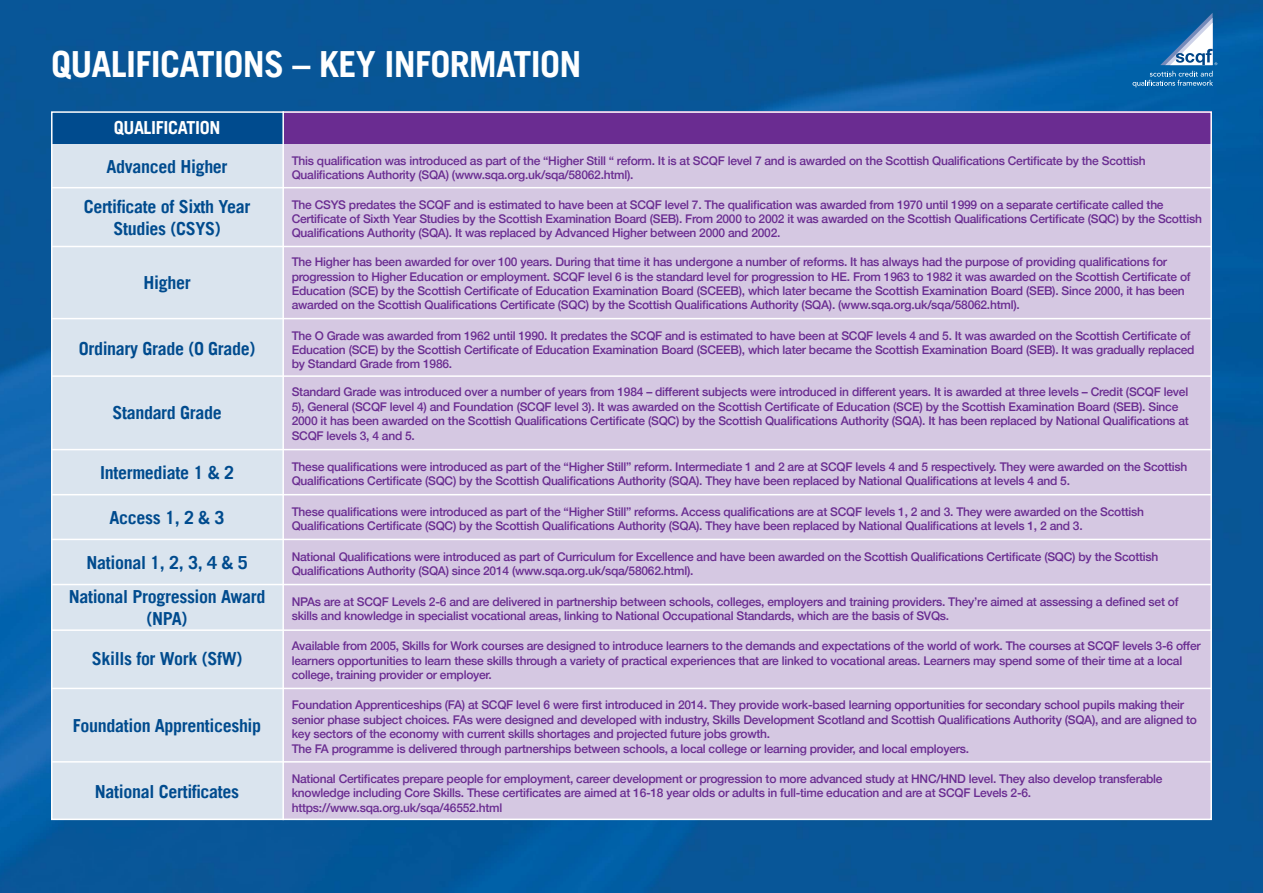
<style>
.page{position:relative;width:1263px;height:893px;background:#fff}
.page>*{position:absolute;margin:0;border:0;box-sizing:border-box;transform-origin:0 0}
.t1{font:700 36px "Trade Gothic LT";letter-spacing:-.02em;color:#fff}
.t2{font:700 18px/21.6px "Trade Gothic LT";letter-spacing:-.02em;color:#004b8e;text-align:center}
.t3{font:700 18px "Trade Gothic LT";letter-spacing:-.02em;color:#fff}
.t4{font:500 12px/14.4px "Helvetica Neue";letter-spacing:-.02em;color:#6a2c91}
</style>
<div class="page">
<img style="left:0;top:0;width:1263px;height:893px">
<svg style="left:1132px;top:71px;width:81px;height:16px"></svg>
<svg style="left:1160px;top:13px;width:57px;height:52px"></svg>
<div style="left:51px;top:111px;width:232px;height:34px;background:#004b8e"></div>
<div style="left:283px;top:111px;width:929px;height:34px;background:#6a2c91"></div>
<div style="left:51px;top:145px;width:232px;height:675px;background:#dae4ee"></div>
<div style="left:283px;top:145px;width:929px;height:675px;background:#d5c8e2"></div>
<hr style="left:51px;top:187px;width:1161px;height:1px;background:#fff">
<hr style="left:51px;top:246px;width:1161px;height:1px;background:#fff">
<hr style="left:51px;top:318px;width:1161px;height:1px;background:#fff">
<hr style="left:51px;top:375px;width:1161px;height:2px;background:#fff">
<hr style="left:51px;top:449px;width:1161px;height:1px;background:#fff">
<hr style="left:51px;top:494px;width:1161px;height:1px;background:#fff">
<hr style="left:51px;top:539px;width:1161px;height:1px;background:#fff">
<hr style="left:51px;top:584px;width:1161px;height:1px;background:#fff">
<hr style="left:51px;top:629px;width:1161px;height:2px;background:#fff">
<hr style="left:51px;top:688px;width:1161px;height:1px;background:#fff">
<hr style="left:51px;top:761px;width:1161px;height:2px;background:#fff">
<hr style="left:282px;top:111px;width:2px;height:709px;background:#fff">
<h1 class="t1" style="left:51px;top:42px;width:532px">QUALIFICATIONS – KEY INFORMATION</h1>
<h2 class="t3" style="left:114px;top:117px;width:108px">QUALIFICATION</h2>
<h2 class="t2" style="left:107px;top:155px;width:122px">Advanced Higher</h2>
<h2 class="t2" style="left:84px;top:195px;width:168px">Certificate of Sixth Year<br>Studies (CSYS)</h2>
<h2 class="t2" style="left:144px;top:272px;width:49px">Higher</h2>
<h2 class="t2" style="left:79px;top:337px;width:178px">Ordinary Grade (O Grade)</h2>
<h2 class="t2" style="left:112px;top:401px;width:111px">Standard Grade</h2>
<h2 class="t2" style="left:100px;top:461px;width:135px">Intermediate 1 &amp; 2</h2>
<h2 class="t2" style="left:110px;top:506px;width:117px">Access 1, 2 &amp; 3</h2>
<h2 class="t2" style="left:69px;top:545px;width:198px;line-height:34.3px">National 1, 2, 3, 4 &amp; 5<br>National Progression Award</h2>
<h2 class="t2" style="left:147px;top:607px;width:42px">(NPA)</h2>
<h2 class="t2" style="left:92px;top:648px;width:152px">Skills for Work (SfW)</h2>
<h2 class="t2" style="left:73px;top:714px;width:190px">Foundation Apprenticeship</h2>
<h2 class="t2" style="left:95px;top:780px;width:146px">National Certificates</h2>
<p class="t4" style="left:292px;top:152px;width:855px">This qualification was introduced as part of the “Higher Still “ reform. It is at SCQF level 7 and is awarded on the Scottish Qualifications Certificate by the Scottish<br>Qualifications Authority (SQA) (www.sqa.org.uk/sqa/58062.html).</p>
<p class="t4" style="left:292px;top:196px;width:912px">The CSYS predates the SCQF and is estimated to have been at SCQF level 7. The qualification was awarded from 1970 until 1999 on a separate certificate called the<br>Certificate of Sixth Year Studies by the Scottish Examination Board (SEB). From 2000 to 2002 it was awarded on the Scottish Qualifications Certificate (SQC) by the Scottish<br>Qualifications Authority (SQA). It was replaced by Advanced Higher between 2000 and 2002.</p>
<p class="t4" style="left:292px;top:254px;width:900px">The Higher has been awarded for over 100 years. During that time it has undergone a number of reforms. It has always had the purpose of providing qualifications for progression to Higher Education or employment. SCQF level 6 is the standard level for progression to HE. From 1963 to 1982 it was awarded on the Scottish Certificate of Education (SCE) by the Scottish Certificate of Education Examination Board (SCEEB), which later became the Scottish Examination Board (SEB). Since 2000, it has been awarded on the Scottish Qualifications Certificate (SQC) by the Scottish Qualifications Authority (SQA). (www.sqa.org.uk/sqa/58062.html).</p>
<p class="t4" style="left:292px;top:327px;width:904px">The O Grade was awarded from 1962 until 1990. It predates the SCQF and is estimated to have been at SCQF levels 4 and 5. It was awarded on the Scottish Certificate of<br>Education (SCE) by the Scottish Certificate of Education Examination Board (SCEEB), which later became the Scottish Examination Board (SEB). It was gradually replaced by Standard Grade from 1986.</p>
<p class="t4" style="left:292px;top:384px;width:899px">Standard Grade was introduced over a number of years from 1984 – different subjects were introduced in different years. It is awarded at three levels – Credit (SCQF level 5), General (SCQF level 4) and Foundation (SCQF level 3). It was awarded on the Scottish Certificate of Education (SCE) by the Scottish Examination Board (SEB). Since 2000 it has been awarded on the Scottish Qualifications Certificate (SQC) by the Scottish Qualifications Authority (SQA). It has been replaced by National Qualifications at SCQF levels 3, 4 and 5.</p>
<p class="t4" style="left:292px;top:459px;width:897px">These qualifications were introduced as part of the “Higher Still” reform. Intermediate 1 and 2 are at SCQF levels 4 and 5 respectively. They were awarded on the Scottish<br>Qualifications Certificate (SQC) by the Scottish Qualifications Authority (SQA). They have been replaced by National Qualifications at levels 4 and 5.</p>
<p class="t4" style="left:292px;top:503px;width:854px">These qualifications were introduced as part of the “Higher Still” reforms. Access qualifications are at SCQF levels 1, 2 and 3. They were awarded on the Scottish<br>Qualifications Certificate (SQC) by the Scottish Qualifications Authority (SQA). They have been replaced by National Qualifications at levels 1, 2 and 3.</p>
<p class="t4" style="left:292px;top:548px;width:868px">National Qualifications were introduced as part of Curriculum for Excellence and have been awarded on the Scottish Qualifications Certificate (SQC) by the Scottish<br>Qualifications Authority (SQA) since 2014 (www.sqa.org.uk/sqa/58062.html).</p>
<p class="t4" style="left:292px;top:593px;width:888px">NPAs are at SCQF Levels 2-6 and are delivered in partnership between schools, colleges, employers and training providers. They’re aimed at assessing a defi ned set of skills and knowledge in specialist vocational areas, linking to National Occupational Standards, which are the basis of SVQs.</p>
<p class="t4" style="left:292px;top:638px;width:910px">Available from 2005, Skills for Work courses are designed to introduce learners to the demands and expectations of the world of work. The courses at SCQF levels 3-6 offer learners opportunities to learn these skills through a variety of practical experiences that are linked to vocational areas. Learners may spend some of their time at a local college, training provider or employer.</p>
<p class="t4" style="left:292px;top:697px;width:907px">Foundation Apprenticeships (FA) at SCQF level 6 were fi rst introduced in 2014. They provide work-based learning opportunities for secondary school pupils making their senior phase subject choices. FAs were designed and developed with industry, Skills Development Scotland and Scottish Qualifications Authority (SQA), and are aligned to key sectors of the economy with current skills shortages and projected future jobs growth.<br>The FA programme is delivered through partnerships between schools, a local college or learning provider, and local employers.</p>
<p class="t4" style="left:292px;top:770px;width:872px">National Certificates prepare people for employment, career development or progression to more advanced study at HNC/HND level. They also develop transferable knowledge including Core Skills. These certificates are aimed at 16-18 year olds or adults in full-time education and are at SCQF Levels 2-6. https://www.sqa.org.uk/sqa/46552.html</p>
</div>
